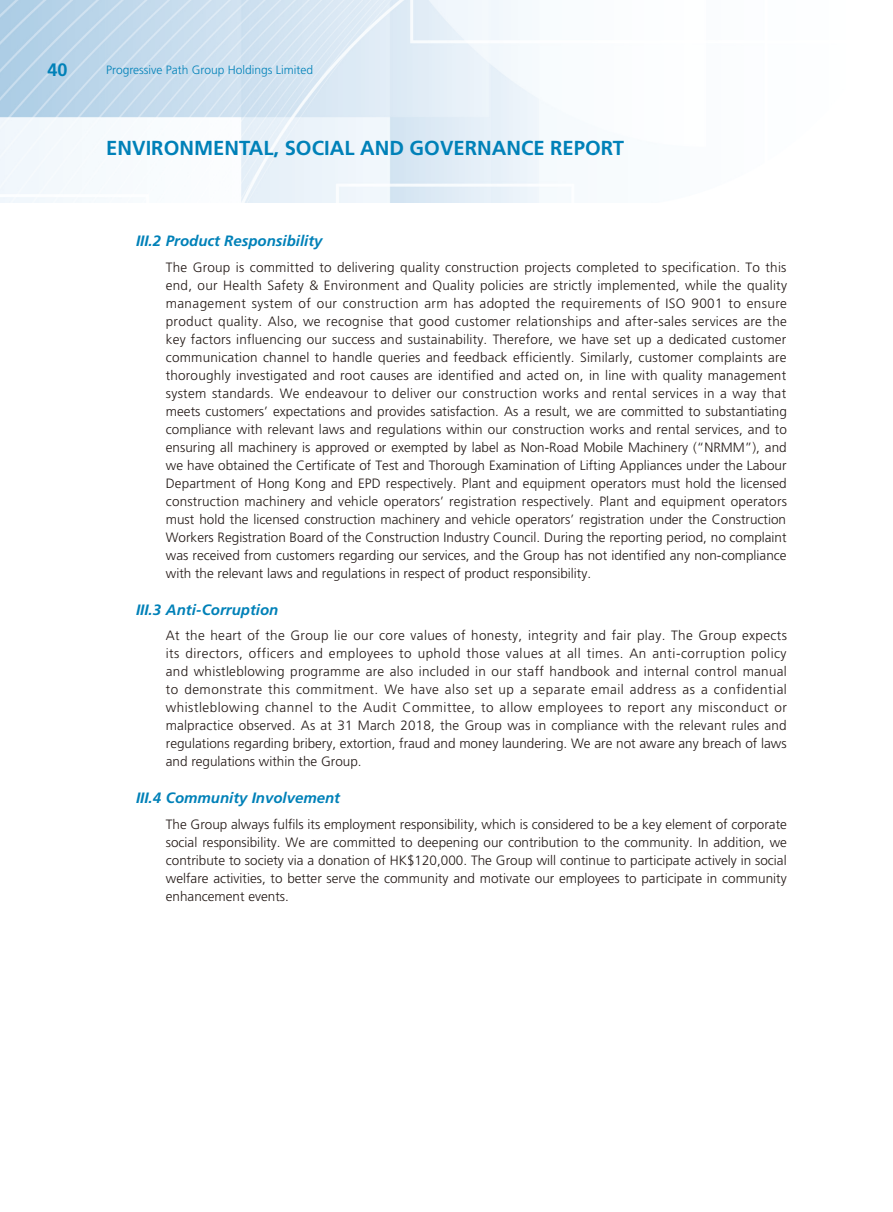
<style>
.page{position:relative;width:893px;height:1212px;background:#fff}
.page>*{position:absolute;margin:0;border:0;box-sizing:border-box;transform-origin:0 0}
.t1{font:700 20.25px "Frutiger LT Std";color:#0081b8}
.t2{font:700 18px "Frutiger LT Std";color:#0081b8}
.t3{font:italic 700 15px "Frutiger LT Std";color:#0081b8}
.t4{font:300 13.5px/18px "Frutiger LT Std";color:#231916;text-align:justify}
.t5{font:300 12px "Frutiger LT Std";color:#0081b8}
</style>
<div class="page">
<img style="left:0;top:0;width:556px;height:202px">
<h2 class="t2" style="left:48px;top:59px;width:22px">40</h2>
<p class="t5" style="left:106px;top:63px;width:208px">Progressive Path Group Holdings Limited</p>
<h1 class="t1" style="left:106px;top:136px;width:519px">ENVIRONMENTAL, SOCIAL AND GOVERNANCE REPORT</h1>
<p class="t3" style="left:136px;top:232px;width:188px">III.2 Product Responsibility</p>
<p class="t4" style="left:166px;top:258px;width:623px">The Group is committed to delivering quality construction projects completed to specification. To this end, our Health Safety &amp; Environment and Quality policies are strictly implemented, while the quality management system of our construction arm has adopted the requirements of ISO 9001 to ensure product quality. Also, we recognise that good customer relationships and after-sales services are the key factors influencing our success and sustainability. Therefore, we have set up a dedicated customer communication channel to handle queries and feedback efficiently. Similarly, customer complaints are thoroughly investigated and root causes are identified and acted on, in line with quality management system standards. We endeavour to deliver our construction works and rental services in a way that meets customers’ expectations and provides satisfaction. As a result, we are committed to substantiating compliance with relevant laws and regulations within our construction works and rental services, and to ensuring all machinery is approved or exempted by label as Non-Road Mobile Machinery (“NRMM”), and we have obtained the Certificate of Test and Thorough Examination of Lifting Appliances under the Labour Department of Hong Kong and EPD respectively. Plant and equipment operators must hold the licensed construction machinery and vehicle operators’ registration respectively. Plant and equipment operators must hold the licensed construction machinery and vehicle operators’ registration under the Construction Workers Registration Board of the Construction Industry Council. During the reporting period, no complaint was received from customers regarding our services, and the Group has not identified any non-compliance with the relevant laws and regulations in respect of product responsibility.</p>
<p class="t3" style="left:136px;top:601px;width:144px">III.3 Anti-Corruption</p>
<p class="t4" style="left:166px;top:627px;width:623px">At the heart of the Group lie our core values of honesty, integrity and fair play. The Group expects its directors, officers and employees to uphold those values at all times. An anti-corruption policy and whistleblowing programme are also included in our staff handbook and internal control manual to demonstrate this commitment. We have also set up a separate email address as a confidential whistleblowing channel to the Audit Committee, to allow employees to report any misconduct or malpractice observed. As at 31 March 2018, the Group was in compliance with the relevant rules and regulations regarding bribery, extortion, fraud and money laundering. We are not aware any breach of laws and regulations within the Group.</p>
<p class="t3" style="left:136px;top:789px;width:205px">III.4 Community Involvement</p>
<p class="t4" style="left:166px;top:815px;width:623px">The Group always fulfils its employment responsibility, which is considered to be a key element of corporate social responsibility. We are committed to deepening our contribution to the community. In addition, we contribute to society via a donation of HK$120,000. The Group will continue to participate actively in social welfare activities, to better serve the community and motivate our employees to participate in community enhancement events.</p>
</div>
